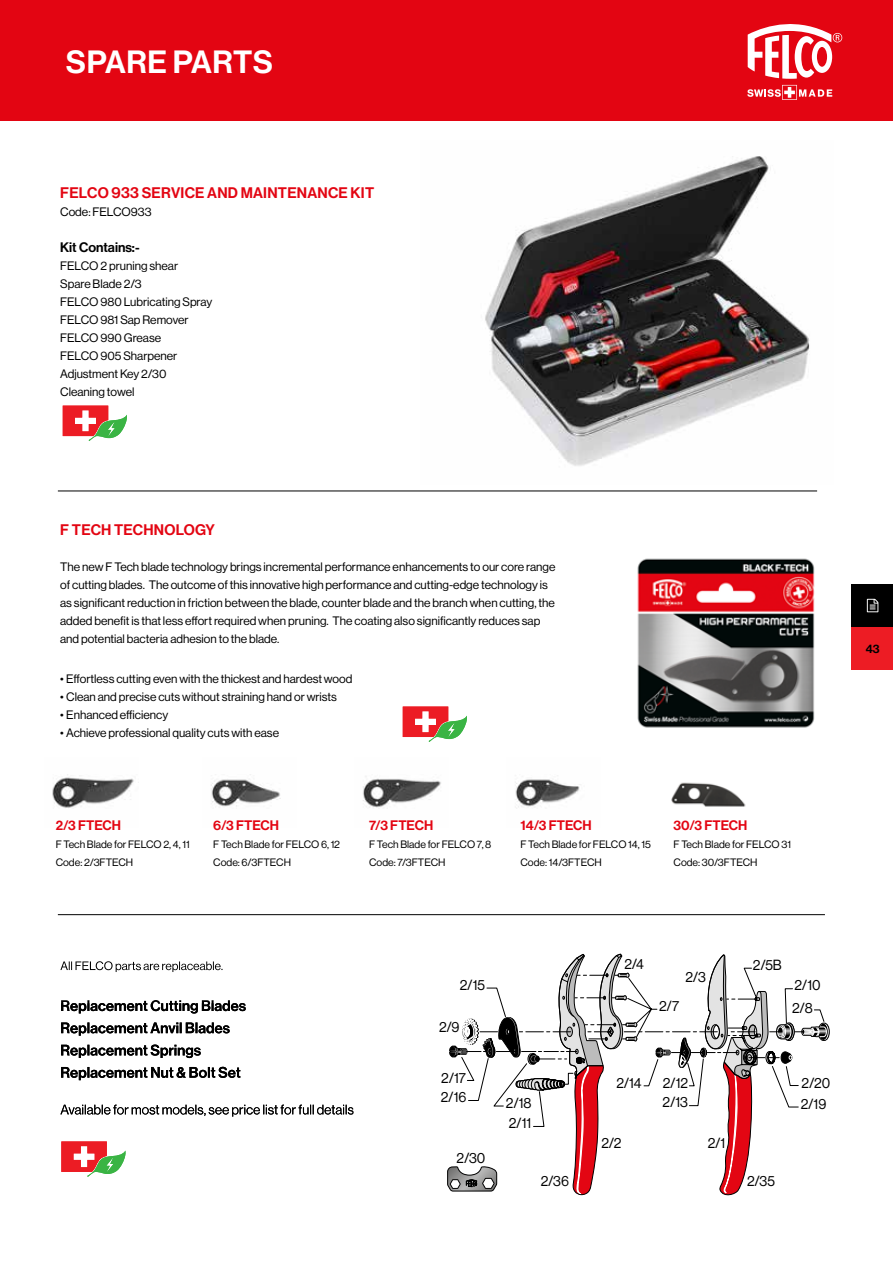
<style>
.page{position:relative;width:893px;height:1263px;background:#fff}
.page>*{position:absolute;margin:0;border:0;box-sizing:border-box;transform-origin:0 0}
.t1{font:31.5px "N Haas Grotesk DS Pro 65 Md";letter-spacing:.01em;color:#fff}
.t2{font:15px "N Haas Grotesk DS Pro 65 Md";letter-spacing:.015em;color:#e30512}
.t3{font:14.4px/19.6px "N Haas Grotesk DS Pro 55 Rg";letter-spacing:-.005em;color:#000;scale:.95 1}
.t4{font:13.5px "N Haas Grotesk DS Pro 65 Md";color:#e30512}
.t5{font:13.5px "N Haas Grotesk DS Pro 65 Md";color:#000}
.t6{font:12px/18px "N Haas Grotesk DS Pro 55 Rg";color:#000}
.t7{font:12px "N Haas Grotesk DS Pro 65 Md";color:#000}
.t8{font:10.5px/18px "N Haas Grotesk DS Pro 55 Rg";color:#000}
</style>
<div class="page">
<div style="left:0;top:0;width:893px;height:121px;background:#e30512"></div>
<svg style="left:748px;top:24px;width:94px;height:55px"></svg>
<svg style="left:747px;top:85px;width:85px;height:15px"></svg>
<img style="left:485px;top:156px;width:325px;height:310px">
<svg style="left:63px;top:406px;width:64px;height:35px"></svg>
<img style="left:63px;top:406px;width:45px;height:30px">
<img style="left:89px;top:415px;width:38px;height:26px">
<div style="left:851px;top:584px;width:42px;height:43px;background:#000"></div>
<svg style="left:867px;top:599px;width:11px;height:13px"></svg>
<div style="left:851px;top:627px;width:42px;height:42px;background:#ed1c24"></div>
<img style="left:52px;top:774px;width:82px;height:34px">
<img style="left:211px;top:774px;width:70px;height:33px">
<img style="left:363px;top:776px;width:78px;height:32px">
<img style="left:515px;top:779px;width:66px;height:30px">
<img style="left:671px;top:782px;width:75px;height:25px">
<hr style="left:58px;top:491px;width:759px;height:1px;background:#000">
<hr style="left:58px;top:914px;width:767px;height:1px;background:#000">
<img style="left:637px;top:558px;width:178px;height:170px">
<svg style="left:428px;top:706px;width:39px;height:36px"></svg>
<img style="left:403px;top:706px;width:45px;height:31px">
<img style="left:429px;top:716px;width:38px;height:26px">
<svg style="left:60px;top:961px;width:163px;height:11px"></svg>
<svg style="left:61px;top:1000px;width:169px;height:13px"></svg>
<svg style="left:61px;top:1033px;width:168px;height:3px"></svg>
<svg style="left:60px;top:1107px;width:294px;height:9px"></svg>
<img style="left:161px;top:1003px;width:85px;height:10px">
<img style="left:61px;top:1022px;width:169px;height:11px">
<img style="left:61px;top:1044px;width:140px;height:14px">
<img style="left:61px;top:1067px;width:179px;height:11px">
<img style="left:60px;top:1104px;width:287px;height:10px">
<img style="left:61px;top:1141px;width:46px;height:31px">
<img style="left:87px;top:1150px;width:39px;height:27px">
<svg style="left:447px;top:953px;width:383px;height:243px"></svg>
<svg style="left:461px;top:968px;width:363px;height:159px"></svg>
<h1 class="t1" style="left:66px;top:44px;width:208px">SPARE PARTS</h1>
<p class="t2" style="left:60px;top:184px;width:315px">FELCO 933 SERVICE AND MAINTENANCE KIT</p>
<p class="t6" style="left:60px;top:203px;width:93px">Code: FELCO933</p>
<p class="t5" style="left:60px;top:239px;width:81px">Kit Contains:-</p>
<p class="t6" style="left:60px;top:257px;width:154px">FELCO 2 pruning shear<br>Spare Blade 2/3<br>FELCO 980 Lubricating Spray<br>FELCO 981 Sap Remover<br>FELCO 990 Grease<br>FELCO 905 Sharpener<br>Adjustment Key 2/30<br>Cleaning towel</p>
<p class="t2" style="left:60px;top:521px;width:156px">F TECH TECHNOLOGY</p>
<p class="t6" style="left:60px;top:558px;width:497px">The new F Tech blade technology brings incremental performance enhancements to our core range of cutting blades. The outcome of this innovative high performance and cutting-edge technology is as significant reduction in friction between the blade, counter blade and the branch when cutting, the added benefit is that less effort required when pruning. The coating also significantly reduces sap and potential bacteria adhesion to the blade.</p>
<p class="t6" style="left:60px;top:670px;width:294px">• Effortless cutting even with the thickest and hardest wood</p>
<p class="t6" style="left:60px;top:688px;width:278px">• Clean and precise cuts without straining hand or wrists</p>
<p class="t6" style="left:60px;top:706px;width:110px">• Enhanced efficiency</p>
<p class="t6" style="left:60px;top:724px;width:220px">• Achieve professional quality cuts with ease</p>
<p class="t4" style="left:56px;top:818px;width:67px">2/3 FTECH</p>
<p class="t8" style="left:56px;top:836px;width:136px">F Tech Blade for FELCO 2, 4, 11<br>Code: 2/3FTECH</p>
<p class="t4" style="left:213px;top:818px;width:67px">6/3 FTECH</p>
<p class="t8" style="left:213px;top:836px;width:128px">F Tech Blade for FELCO 6, 12<br>Code: 6/3FTECH</p>
<p class="t4" style="left:369px;top:818px;width:66px">7/3 FTECH</p>
<p class="t8" style="left:369px;top:836px;width:124px">F Tech Blade for FELCO 7, 8<br>Code: 7/3FTECH</p>
<p class="t4" style="left:520px;top:818px;width:73px">14/3 FTECH</p>
<p class="t8" style="left:520px;top:836px;width:132px">F Tech Blade for FELCO 14, 15<br>Code: 14/3FTECH</p>
<p class="t4" style="left:674px;top:818px;width:75px">30/3 FTECH</p>
<p class="t8" style="left:674px;top:836px;width:119px">F Tech Blade for FELCO 31<br>Code: 30/3FTECH</p>
<p class="t7" style="left:866px;top:641px;width:15px">43</p>
<p class="t3" style="left:460px;top:975px;width:28px">2/15</p>
<p class="t3" style="left:439px;top:1017px;width:23px">2/9</p>
<p class="t3" style="left:441px;top:1068px;width:28px">2/17<br>2/16</p>
<p class="t3" style="left:457px;top:1148px;width:32px">2/30</p>
<p class="t3" style="left:624px;top:954px;width:22px">2/4</p>
<p class="t3" style="left:685px;top:967px;width:23px">2/3</p>
<p class="t3" style="left:659px;top:996px;width:23px">2/7</p>
<p class="t3" style="left:753px;top:955px;width:32px">2/5B</p>
<p class="t3" style="left:794px;top:975px;width:29px">2/10</p>
<p class="t3" style="left:792px;top:998px;width:23px">2/8</p>
<p class="t3" style="left:506px;top:1093px;width:28px">2/18</p>
<p class="t3" style="left:509px;top:1113px;width:25px">2/11</p>
<p class="t3" style="left:616px;top:1073px;width:28px">2/14</p>
<p class="t3" style="left:662px;top:1073px;width:28px">2/12<br>2/13</p>
<p class="t3" style="left:601px;top:1133px;width:23px">2/2</p>
<p class="t3" style="left:708px;top:1133px;width:20px">2/1</p>
<p class="t3" style="left:541px;top:1171px;width:31px">2/36</p>
<p class="t3" style="left:747px;top:1171px;width:31px">2/35</p>
<p class="t3" style="left:801px;top:1072px;width:33px;line-height:21px">2/20<br>2/19</p>
</div>
